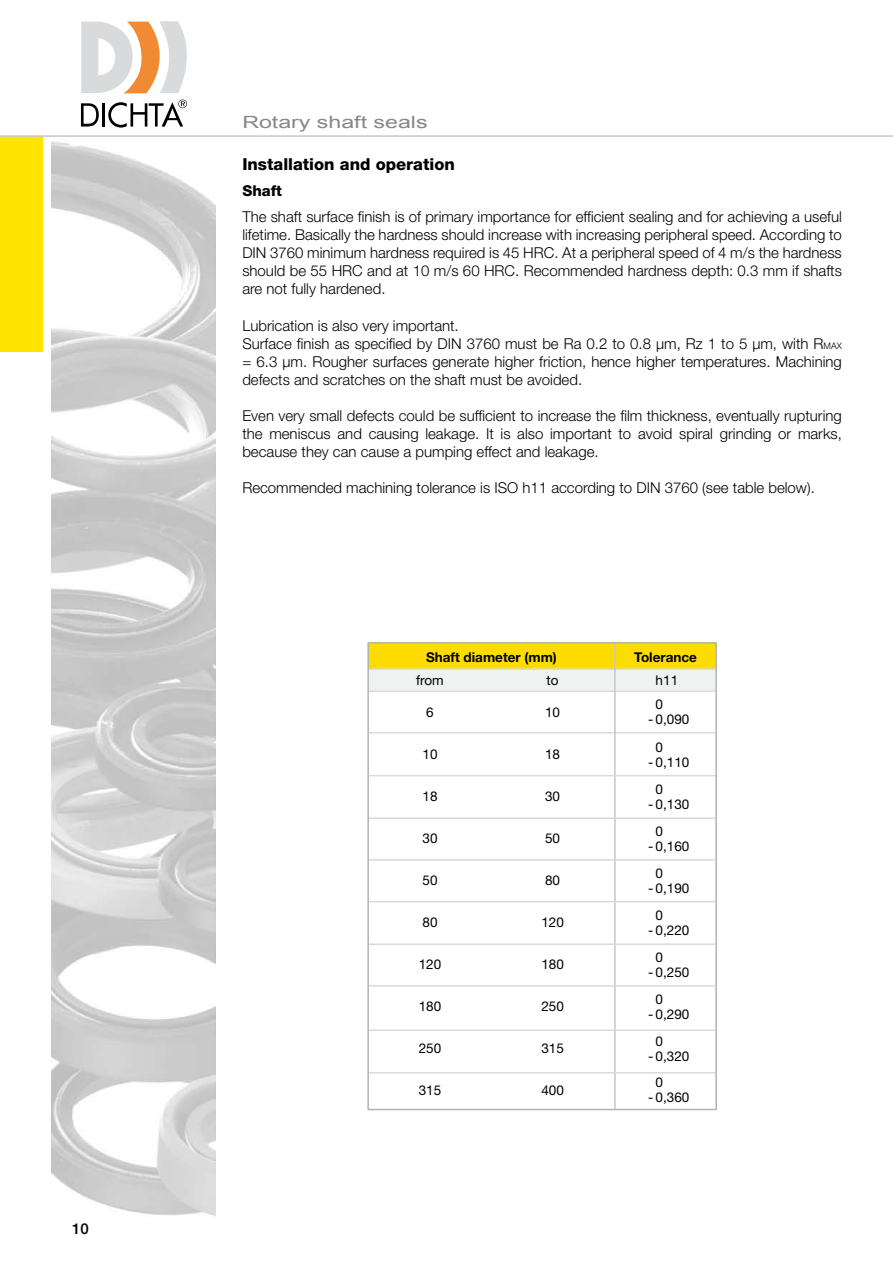
<style>
.page{position:relative;width:893px;height:1263px;background:#fff}
.page>*{position:absolute;margin:0;border:0;box-sizing:border-box;transform-origin:0 0}
.t1{font:16.95px "Arial";color:#87888a;scale:1.37 1}
.t2{font:800 16.5px "Helvetica Neue";color:#000}
.t3{font:300 15px/18px "Helvetica Neue LT Std";color:#000;text-align:justify}
.t4{font:800 15px "Helvetica Neue";color:#000}
.t5{font:500 15px "Helvetica Neue";color:#000}
.t6{font:13.5px/26.8px "Helvetica Neue LT Std";color:#000}
.t7{font:700 13.5px "Helvetica Neue LT Std";color:#000}
.s1{font-size:9px}
</style>
<div class="page">
<svg style="left:215px;top:204px;width:1px;height:1012px"></svg>
<img style="left:51px;top:141px;width:164px;height:1075px">
<svg style="left:81px;top:21px;width:106px;height:72px"></svg>
<svg style="left:81px;top:103px;width:18px;height:24px"></svg>
<hr style="left:103px;top:103px;width:2px;height:24px;background:#000">
<svg style="left:108px;top:100px;width:79px;height:28px"></svg>
<div style="left:0;top:136px;width:43px;height:216px;background:#ffe400"></div>
<hr style="left:0;top:135px;width:893px;height:2px;background:#c5c6c8">
<div style="left:368px;top:669px;width:348px;height:22px;background:#f0f1f1"></div>
<div style="left:368px;top:643px;width:348px;height:26px;background:#ffdc00"></div>
<hr style="left:369px;top:732px;width:346px;height:1px;background:#d9dadb">
<hr style="left:369px;top:690px;width:347px;height:2px;background:#d9dadb">
<hr style="left:369px;top:668px;width:346px;height:2px;background:#d9dadb">
<hr style="left:614px;top:644px;width:2px;height:465px;background:#c5c6c8">
<hr style="left:369px;top:775px;width:346px;height:1px;background:#d9dadb">
<hr style="left:368px;top:817px;width:347px;height:2px;background:#d9dadb">
<hr style="left:368px;top:859px;width:347px;height:1px;background:#d9dadb">
<hr style="left:369px;top:901px;width:346px;height:1px;background:#d9dadb">
<hr style="left:368px;top:943px;width:347px;height:2px;background:#d9dadb">
<hr style="left:368px;top:985px;width:347px;height:1px;background:#d9dadb">
<hr style="left:369px;top:1029px;width:346px;height:2px;background:#d9dadb">
<hr style="left:368px;top:1072px;width:347px;height:1px;background:#d9dadb">
<div style="left:367px;top:642px;width:350px;height:468px;border:2px solid #b1b3b4"></div>
<p class="t5" style="left:72px;top:1219px;width:18px">10</p>
<p class="t1" style="left:242px;top:111px;width:137px">Rotary shaft seals</p>
<p class="t2" style="left:242px;top:154px;width:214px">Installation and operation</p>
<p class="t4" style="left:242px;top:181px;width:41px">Shaft</p>
<p class="t3" style="left:242px;top:208px;width:601px">The shaft surface finish is of primary importance for efficient sealing and for achieving a useful lifetime. Basically the hardness should increase with increasing peripheral speed. According to DIN 3760 minimum hardness required is 45 HRC. At a peripheral speed of 4 m/s the hardness should be 55 HRC and at 10 m/s 60 HRC. Recommended hardness depth: 0.3 mm if shafts are not fully hardened.</p>
<p class="t3" style="left:242px;top:316px;width:601px;text-align:left">Lubrication is also very important.<br>Surface finish as specified by DIN 3760 must be Ra 0.2 to 0.8 μm, Rz 1 to 5 μm, with R<span class="s1">MAX </span>= 6.3 μm. Rougher surfaces generate higher friction, hence higher temperatures. Machining defects and scratches on the shaft must be avoided.</p>
<p class="t3" style="left:242px;top:406px;width:601px">Even very small defects could be sufficient to increase the film thickness, eventually rupturing the meniscus and causing leakage. It is also important to avoid spiral grinding or marks, because they can cause a pumping effect and leakage.</p>
<p class="t3" style="left:242px;top:478px;width:574px">Recommended machining tolerance is ISO h11 according to DIN 3760 (see table below).</p>
<p class="t7" style="left:426px;top:648px;width:132px">Shaft diameter (mm)</p>
<p class="t7" style="left:634px;top:648px;width:64px">Tolerance</p>
<p class="t6" style="left:416px;top:667px;width:29px">from</p>
<p class="t6" style="left:426px;top:698px;width:9px">6</p>
<p class="t6" style="left:423px;top:740px;width:17px">10</p>
<p class="t6" style="left:423px;top:782px;width:17px">18</p>
<p class="t6" style="left:423px;top:824px;width:17px">30</p>
<p class="t6" style="left:423px;top:866px;width:17px">50</p>
<p class="t6" style="left:423px;top:908px;width:17px">80</p>
<p class="t6" style="left:419px;top:950px;width:24px">120</p>
<p class="t6" style="left:419px;top:992px;width:24px">180</p>
<p class="t6" style="left:419px;top:1034px;width:24px">250</p>
<p class="t6" style="left:419px;top:1076px;width:24px">315</p>
<p class="t6" style="left:656px;top:668px;width:24px;line-height:24px">h11<br>0</p>
<p class="t6" style="left:656px;top:705px;width:35px;line-height:27.8px;text-indent:-8px">- 0,090<br>0</p>
<p class="t6" style="left:656px;top:749px;width:35px;text-indent:-8px">- 0,110<br>0</p>
<p class="t6" style="left:656px;top:791px;width:35px;text-indent:-8px">- 0,130<br>0</p>
<p class="t6" style="left:656px;top:832px;width:35px;text-indent:-8px">- 0,160<br>0</p>
<p class="t6" style="left:656px;top:874px;width:35px;text-indent:-8px">- 0,190<br>0</p>
<p class="t6" style="left:656px;top:916px;width:35px;text-indent:-8px">- 0,220<br>0</p>
<p class="t6" style="left:656px;top:958px;width:35px;text-indent:-8px">- 0,250<br>0</p>
<p class="t6" style="left:656px;top:1000px;width:35px;text-indent:-8px">- 0,290<br>0</p>
<p class="t6" style="left:656px;top:1042px;width:35px;text-indent:-8px">- 0,320<br>0</p>
<p class="t6" style="left:648px;top:1084px;width:43px">- 0,360</p>
<p class="t6" style="left:547px;top:667px;width:14px">to</p>
<p class="t6" style="left:545px;top:698px;width:17px">10</p>
<p class="t6" style="left:545px;top:740px;width:17px">18</p>
<p class="t6" style="left:545px;top:782px;width:17px">30</p>
<p class="t6" style="left:545px;top:824px;width:17px">50</p>
<p class="t6" style="left:545px;top:866px;width:17px">80</p>
<p class="t6" style="left:541px;top:908px;width:24px">120</p>
<p class="t6" style="left:541px;top:950px;width:24px">180</p>
<p class="t6" style="left:541px;top:992px;width:24px">250</p>
<p class="t6" style="left:541px;top:1034px;width:24px">315</p>
<p class="t6" style="left:541px;top:1076px;width:24px">400</p>
</div>
